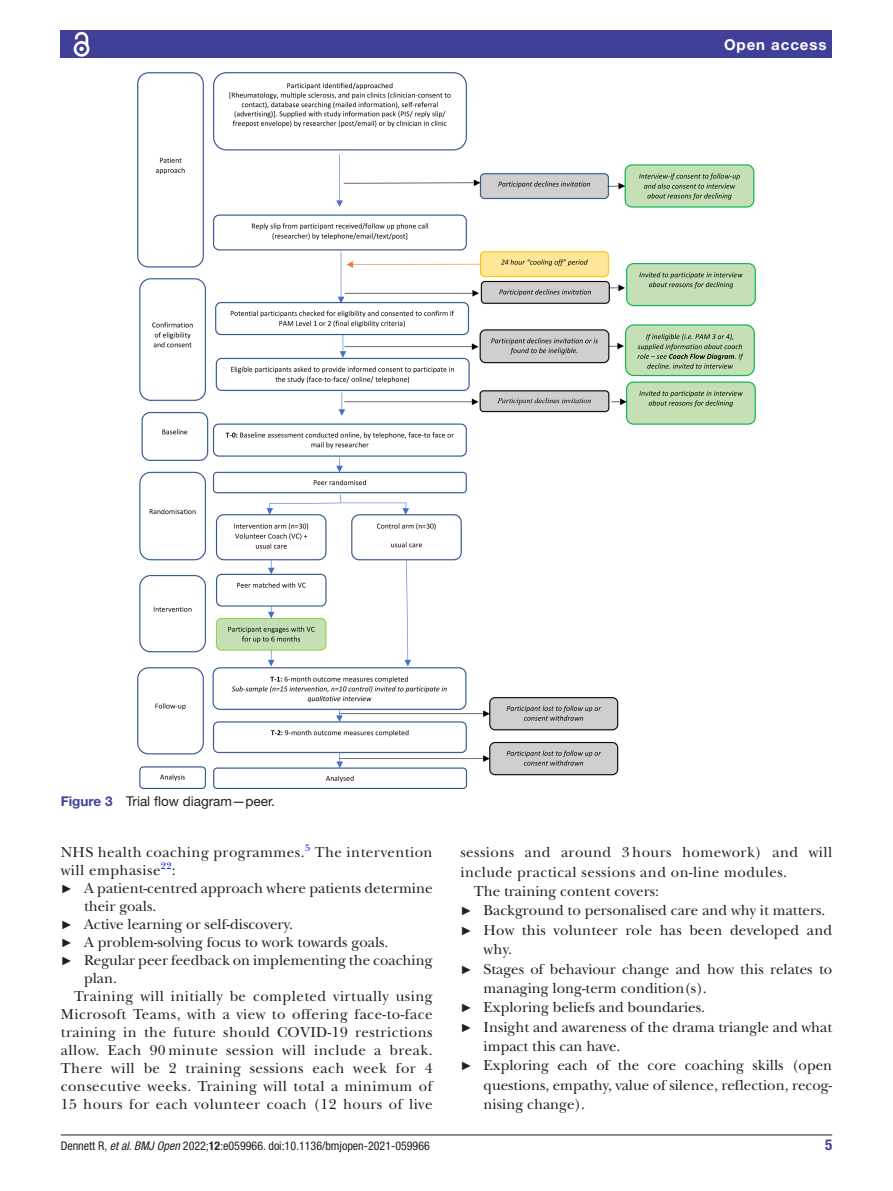
<style>
.page{position:relative;width:893px;height:1191px;background:#fff}
.page>*{position:absolute;margin:0;border:0;box-sizing:border-box;transform-origin:0 0}
.t1{font:15px "New Baskerville";color:#231f20}
.t2{font:15px "New Baskerville";letter-spacing:.03em;color:#231f20}
.t3{font:700 15px "Helvetica Neue LT Std";letter-spacing:.065em;color:#fff}
.t4{font:700 condensed 15px "Helvetica Neue LT Std";color:#414099}
.t5{font:13.5px "Helvetica Neue LT Std";color:#231f20}
.t6{font:condensed 12px "Helvetica Neue LT Std";color:#231f20}
.t7{font:9.9px "New Baskerville";color:#00f}
.s1{font-weight:700;color:#414099}
.s2{font-family:"Arial";font-size:12px}
.s3{font-style:italic}
.s4{font-weight:700}
</style>
<div class="page">
<hr style="left:61px;top:1134px;width:771px;height:1px;background:#231f20">
<div style="left:61px;top:31px;width:771px;height:27px;background:#414099"></div>
<svg style="left:73px;top:31px;width:17px;height:26px"></svg>
<img style="left:138px;top:73px;width:617px;height:715px">
<p class="t3" style="left:724px;top:35px;width:104px">Open access</p>
<p class="t5" style="left:61px;top:793px;width:216px"><span class="s1">Figure 3</span> Trial flow diagram—peer.</p>
<p class="t2" style="left:61px;top:843px;width:245px">NHS health coaching programmes.</p>
<p class="t7" style="left:305px;top:841px;width:7px">5</p>
<p class="t2" style="left:315px;top:843px;width:119px">The intervention</p>
<p class="t2" style="left:61px;top:861px;width:101px">will emphasise</p>
<p class="t7" style="left:161px;top:859px;width:12px">22</p>
<p class="t1" style="left:172px;top:861px;width:5px">:</p>
<p class="t1" style="left:61px;top:879px;width:373px"><span class="s2">►</span> A patient-centred approach where patients determine</p>
<p class="t1" style="left:84px;top:897px;width:74px">their goals.</p>
<p class="t1" style="left:61px;top:915px;width:234px"><span class="s2">►</span> Active learning or self-discovery.</p>
<p class="t1" style="left:61px;top:933px;width:329px"><span class="s2">►</span> A problem-solving focus to work towards goals.</p>
<p class="t1" style="left:61px;top:951px;width:373px"><span class="s2">►</span> Regular peer feedback on implementing the coaching</p>
<p class="t1" style="left:84px;top:969px;width:34px">plan.</p>
<p class="t2" style="left:74px;top:987px;width:360px">Training will initially be completed virtually using</p>
<p class="t2" style="left:61px;top:1005px;width:373px">Microsoft Teams, with a view to offering face-to-face</p>
<p class="t2" style="left:61px;top:1023px;width:373px">training in the future should COVID-19 restrictions</p>
<p class="t2" style="left:61px;top:1041px;width:373px">allow. Each 90 minute session will include a break.</p>
<p class="t2" style="left:61px;top:1059px;width:373px">There will be 2 training sessions each week for 4</p>
<p class="t2" style="left:61px;top:1077px;width:373px">consecutive weeks. Training will total a minimum of</p>
<p class="t2" style="left:61px;top:1095px;width:373px">15 hours for each volunteer coach (12 hours of live</p>
<p class="t2" style="left:460px;top:843px;width:373px">sessions and around 3 hours homework) and will</p>
<p class="t2" style="left:460px;top:863px;width:328px">include practical sessions and on-line modules.</p>
<p class="t1" style="left:474px;top:882px;width:187px">The training content covers:</p>
<p class="t1" style="left:460px;top:901px;width:366px"><span class="s2">►</span> Background to personalised care and why it matters.</p>
<p class="t1" style="left:460px;top:921px;width:373px"><span class="s2">►</span> How this volunteer role has been developed and</p>
<p class="t1" style="left:484px;top:940px;width:30px">why.</p>
<p class="t1" style="left:460px;top:960px;width:373px"><span class="s2">►</span> Stages of behaviour change and how this relates to</p>
<p class="t1" style="left:484px;top:979px;width:225px">managing long-term condition(s).</p>
<p class="t1" style="left:460px;top:998px;width:246px"><span class="s2">►</span> Exploring beliefs and boundaries.</p>
<p class="t1" style="left:460px;top:1018px;width:373px"><span class="s2">►</span> Insight and awareness of the drama triangle and what</p>
<p class="t1" style="left:484px;top:1037px;width:138px">impact this can have.</p>
<p class="t1" style="left:460px;top:1056px;width:373px"><span class="s2">►</span> Exploring each of the core coaching skills (open</p>
<p class="t1" style="left:484px;top:1076px;width:350px">questions, empathy, value of silence, reflection, recog-</p>
<p class="t1" style="left:484px;top:1095px;width:103px">nising change).</p>
<p class="t6" style="left:61px;top:1138px;width:371px">Dennett R, <span class="s3">et al</span>. <span class="s3">BMJ Open</span> 2022;<span class="s4">12</span>:e059966. doi:10.1136/bmjopen-2021-059966</p>
<p class="t4" style="left:825px;top:1135px;width:9px">5</p>
</div>
